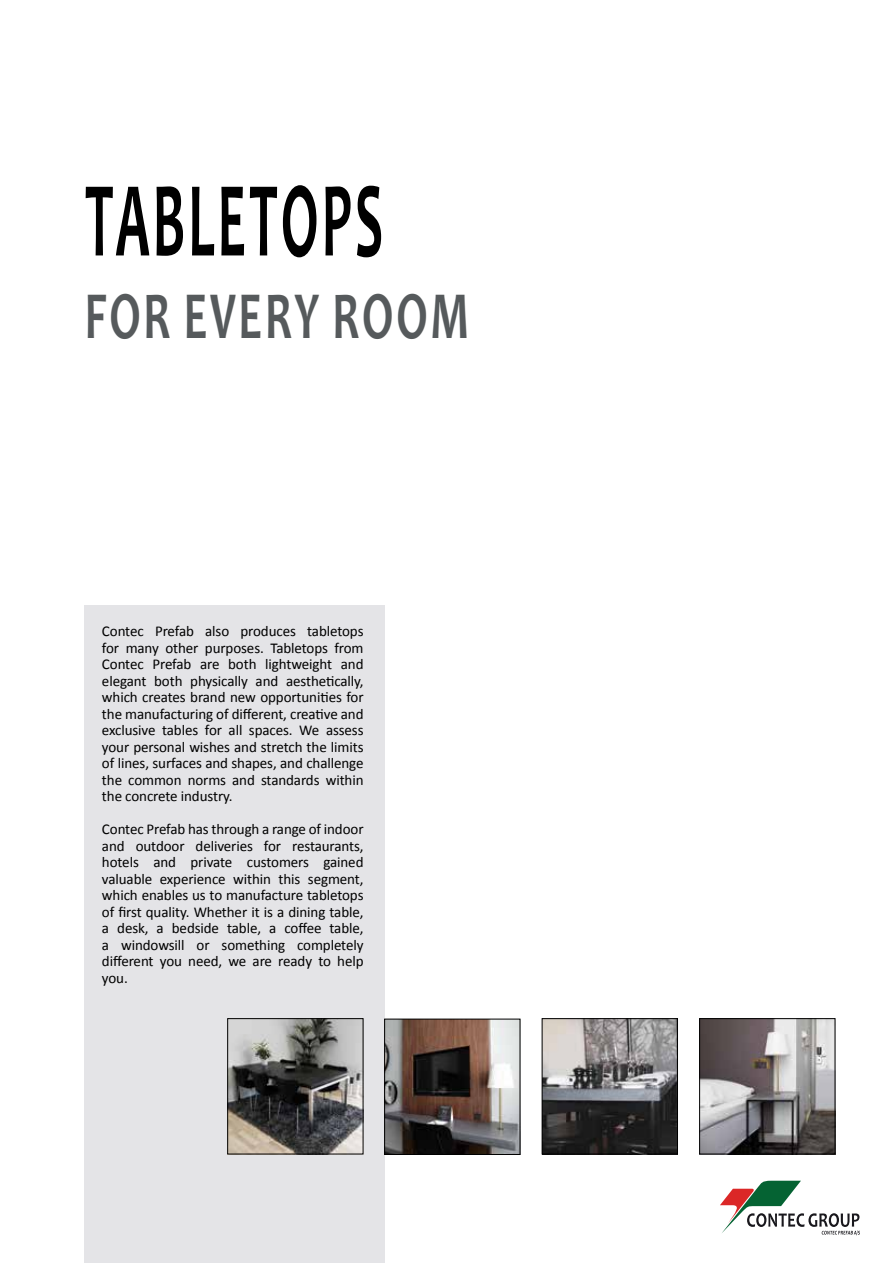
<style>
.page{position:relative;width:893px;height:1263px;background:#fff}
.page>*{position:absolute;margin:0;border:0;box-sizing:border-box;transform-origin:0 0}
.t1{font:700 108px "Candara";letter-spacing:.06em;color:#000;scale:.5 1}
.t2{font:700 67.5px "Candara";letter-spacing:.06em;color:#565a5c;scale:.67 1}
.t3{font:15px/16.5px "Calibri";letter-spacing:-.005em;color:#000;text-align:justify}
</style>
<div class="page">
<div style="left:84px;top:605px;width:300px;height:658px;background:#e4e4e7"></div>
<img style="left:229px;top:1020px;width:132px;height:132px">
<div style="left:227px;top:1018px;width:136px;height:136px;border:1px solid #000"></div>
<img style="left:544px;top:1020px;width:132px;height:132px">
<div style="left:542px;top:1018px;width:136px;height:136px;border:1px solid #000"></div>
<svg style="left:720px;top:1181px;width:140px;height:54px"></svg>
<img style="left:701px;top:1020px;width:132px;height:132px">
<div style="left:699px;top:1018px;width:136px;height:136px;border:1px solid #000"></div>
<img style="left:386px;top:1021px;width:132px;height:132px">
<div style="left:384px;top:1019px;width:136px;height:136px;border:1px solid #000"></div>
<h1 class="t1" style="left:85px;top:153px;width:589px">TABLETOPS</h1>
<h2 class="t2" style="left:85px;top:274px;width:575px">FOR EVERY ROOM</h2>
<p class="t3" style="left:102px;top:623px;width:263px">Contec Prefab also produces tabletops for many other purposes. Tabletops from Contec Prefab are both lightweight and elegant both physically and aesthetically, which creates brand new opportunities for the manufacturing of different, creative and exclusive tables for all spaces. We assess your personal wishes and stretch the limits of lines, surfaces and shapes, and challenge the common norms and standards within the concrete industry.</p>
<p class="t3" style="left:102px;top:821px;width:263px">Contec Prefab has through a range of indoor and outdoor deliveries for restaurants, hotels and private customers gained valuable experience within this segment, which enables us to manufacture tabletops of first quality. Whether it is a dining table, a desk, a bedside table, a coffee table, a windowsill or something completely different you need, we are ready to help you.</p>
</div>
